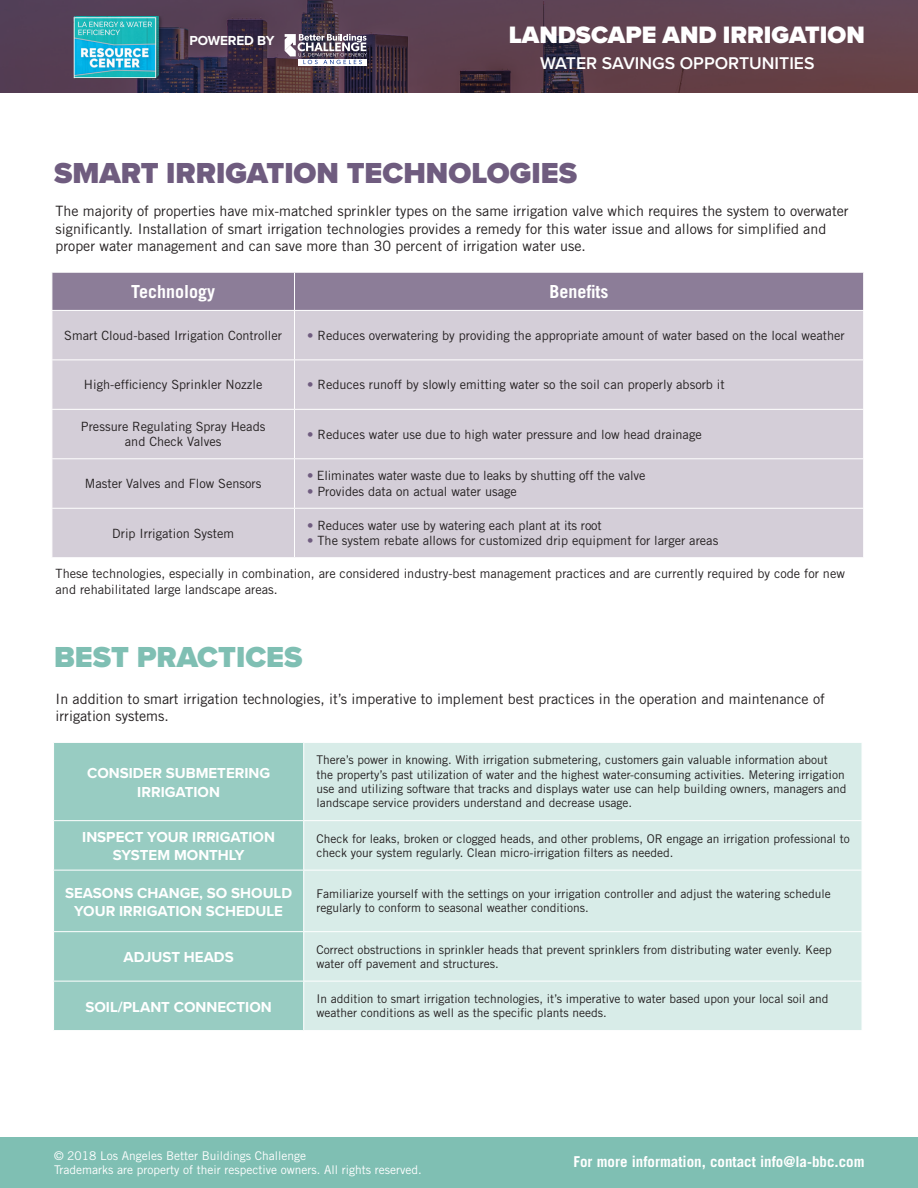
<style>
.page{position:relative;width:918px;height:1188px;background:#fff}
.page>*{position:absolute;margin:0;border:0;box-sizing:border-box;transform-origin:0 0}
.t1{font:900 30px "Proxima Nova";color:#6f5c7f}
.t2{font:900 30px "Proxima Nova";color:#7fbfb3}
.t3{font:900 24.6px "Proxima Nova";color:#fff}
.t4{font:700 18px "Trade Gothic LT Std";color:#fff}
.t5{font:600 17.55px "Proxima Nova";color:#fff}
.t6{font:700 15px/18.3px "Proxima Nova";color:#fff;text-align:center}
.t7{font:700 15px "Trade Gothic LT Std";color:#fff}
.t8{font:14.25px/17.1px "Trade Gothic LT Std";color:#231f20}
.t9{font:700 13.5px "Proxima Nova";letter-spacing:-.01em;color:#fff}
.t10{font:12.75px/15.3px "Trade Gothic LT Std";color:#231f20;text-align:center}
.t11{font:12px/14.4px "Trade Gothic LT Std";color:#231f20}
.t12{font:12px "Trade Gothic LT Std";color:#fff}
.s1{color:#6f5c7f}
</style>
<div class="page">
<div style="left:53px;top:273px;width:810px;height:37px;background:#8c7d98"></div>
<div style="left:53px;top:311px;width:810px;height:246px;background:#d4ced8"></div>
<hr style="left:294px;top:273px;width:1px;height:37px;background:#fff">
<hr style="left:294px;top:311px;width:1px;height:48px;background:#fff">
<hr style="left:52px;top:359px;width:243px;height:1px;background:#fff">
<hr style="left:295px;top:359px;width:569px;height:1px;background:#fff">
<hr style="left:294px;top:360px;width:1px;height:49px;background:#fff">
<hr style="left:52px;top:409px;width:243px;height:1px;background:#fff">
<hr style="left:295px;top:409px;width:569px;height:1px;background:#fff">
<hr style="left:294px;top:410px;width:1px;height:48px;background:#fff">
<hr style="left:52px;top:458px;width:243px;height:1px;background:#fff">
<hr style="left:295px;top:458px;width:569px;height:1px;background:#fff">
<hr style="left:294px;top:459px;width:1px;height:49px;background:#fff">
<hr style="left:52px;top:508px;width:243px;height:1px;background:#fff">
<hr style="left:295px;top:508px;width:569px;height:1px;background:#fff">
<hr style="left:294px;top:509px;width:1px;height:48px;background:#fff">
<div style="left:54px;top:743px;width:249px;height:287px;background:#98ccc2"></div>
<div style="left:304px;top:743px;width:558px;height:287px;background:#d8ece8"></div>
<hr style="left:53px;top:820px;width:251px;height:1px;background:#fff">
<hr style="left:304px;top:820px;width:558px;height:1px;background:#fff">
<hr style="left:53px;top:870px;width:251px;height:1px;background:#fff">
<hr style="left:304px;top:870px;width:558px;height:1px;background:#fff">
<hr style="left:53px;top:931px;width:251px;height:1px;background:#fff">
<hr style="left:304px;top:931px;width:558px;height:1px;background:#fff">
<hr style="left:53px;top:981px;width:251px;height:1px;background:#fff">
<hr style="left:304px;top:981px;width:558px;height:1px;background:#fff">
<svg style="left:0;top:0;width:918px;height:93px;fill:#5e404f"></svg>
<img style="left:67px;top:16px;width:99px;height:63px">
<svg style="left:298px;top:64px;width:69px;height:1px"></svg>
<svg style="left:285px;top:34px;width:82px;height:30px"></svg>
<div style="left:0;top:1137px;width:918px;height:51px;background:#7fbfb3"></div>
<p class="t9" style="left:190px;top:32px;width:86px">POWERED BY</p>
<p class="t3" style="left:509px;top:20px;width:358px">LANDSCAPE AND IRRIGATION</p>
<p class="t5" style="left:540px;top:52px;width:276px">WATER SAVINGS OPPORTUNITIES</p>
<p class="t1" style="left:54px;top:155px;width:525px">SMART IRRIGATION TECHNOLOGIES</p>
<p class="t8" style="left:56px;top:203px;width:795px">The majority of properties have mix-matched sprinkler types on the same irrigation valve which requires the system to overwater significantly. Installation of smart irrigation technologies provides a remedy for this water issue and allows for simplified and proper water management and can save more than 30 percent of irrigation water use.</p>
<p class="t4" style="left:131px;top:280px;width:86px">Technology</p>
<p class="t4" style="left:550px;top:280px;width:61px">Benefits</p>
<p class="t10" style="left:64px;top:327px;width:219px">Smart Cloud-based Irrigation Controller</p>
<p class="t10" style="left:307px;top:327px;width:539px"><span class="s1">•</span> Reduces overwatering by providing the appropriate amount of water based on the local weather</p>
<p class="t10" style="left:84px;top:377px;width:180px">High-efficiency Sprinkler Nozzle</p>
<p class="t10" style="left:307px;top:377px;width:419px"><span class="s1">•</span> Reduces runoff by slowly emitting water so the soil can properly absorb it</p>
<p class="t10" style="left:81px;top:419px;width:186px">Pressure Regulating Spray Heads and Check Valves</p>
<p class="t10" style="left:307px;top:426px;width:396px"><span class="s1">•</span> Reduces water use due to high water pressure and low head drainage</p>
<p class="t10" style="left:85px;top:476px;width:178px">Master Valves and Flow Sensors</p>
<p class="t10" style="left:307px;top:468px;width:340px"><span class="s1">•</span> Eliminates water waste due to leaks by shutting off the valve</p>
<p class="t10" style="left:307px;top:483px;width:211px"><span class="s1">•</span> Provides data on actual water usage</p>
<p class="t10" style="left:112px;top:525px;width:123px">Drip Irrigation System</p>
<p class="t10" style="left:307px;top:518px;width:296px"><span class="s1">•</span> Reduces water use by watering each plant at its root</p>
<p class="t10" style="left:307px;top:533px;width:413px"><span class="s1">•</span> The system rebate allows for customized drip equipment for larger areas</p>
<p class="t10" style="left:56px;top:566px;width:791px;text-align:left">These technologies, especially in combination, are considered industry-best management practices and are currently required by code for new and rehabilitated large landscape areas.</p>
<p class="t2" style="left:54px;top:639px;width:250px">BEST PRACTICES</p>
<p class="t8" style="left:56px;top:690px;width:771px">In addition to smart irrigation technologies, it’s imperative to implement best practices in the operation and maintenance of irrigation systems.</p>
<p class="t6" style="left:87px;top:765px;width:185px">CONSIDER SUBMETERING<br>IRRIGATION</p>
<p class="t11" style="left:316px;top:753px;width:531px">There’s power in knowing. With irrigation submetering, customers gain valuable information about the property’s past utilization of water and the highest water-consuming activities. Metering irrigation use and utilizing software that tracks and displays water use can help building owners, managers and landscape service providers understand and decrease usage.</p>
<p class="t6" style="left:82px;top:829px;width:194px">INSPECT YOUR IRRIGATION<br>SYSTEM MONTHLY</p>
<p class="t11" style="left:316px;top:831px;width:535px">Check for leaks, broken or clogged heads, and other problems, OR engage an irrigation professional to check your system regularly. Clean micro-irrigation filters as needed.</p>
<p class="t6" style="left:65px;top:884px;width:229px">SEASONS CHANGE, SO SHOULD<br>YOUR IRRIGATION SCHEDULE</p>
<p class="t11" style="left:316px;top:886px;width:516px">Familiarize yourself with the settings on your irrigation controller and adjust the watering schedule regularly to conform to seasonal weather conditions.</p>
<p class="t6" style="left:124px;top:949px;width:112px">ADJUST HEADS</p>
<p class="t11" style="left:316px;top:942px;width:517px">Correct obstructions in sprinkler heads that prevent sprinklers from distributing water evenly. Keep water off pavement and structures.</p>
<p class="t6" style="left:86px;top:998px;width:188px">SOIL/PLANT CONNECTION</p>
<p class="t11" style="left:316px;top:991px;width:513px">In addition to smart irrigation technologies, it’s imperative to water based upon your local soil and weather conditions as well as the specific plants needs.</p>
<p class="t12" style="left:54px;top:1148px;width:254px">© 2018 Los Angeles Better Buildings Challenge</p>
<p class="t12" style="left:54px;top:1163px;width:369px">Trademarks are property of their respective owners. All rights reserved.</p>
<p class="t7" style="left:573px;top:1153px;width:293px">For more information, contact info@la-bbc.com</p>
</div>
